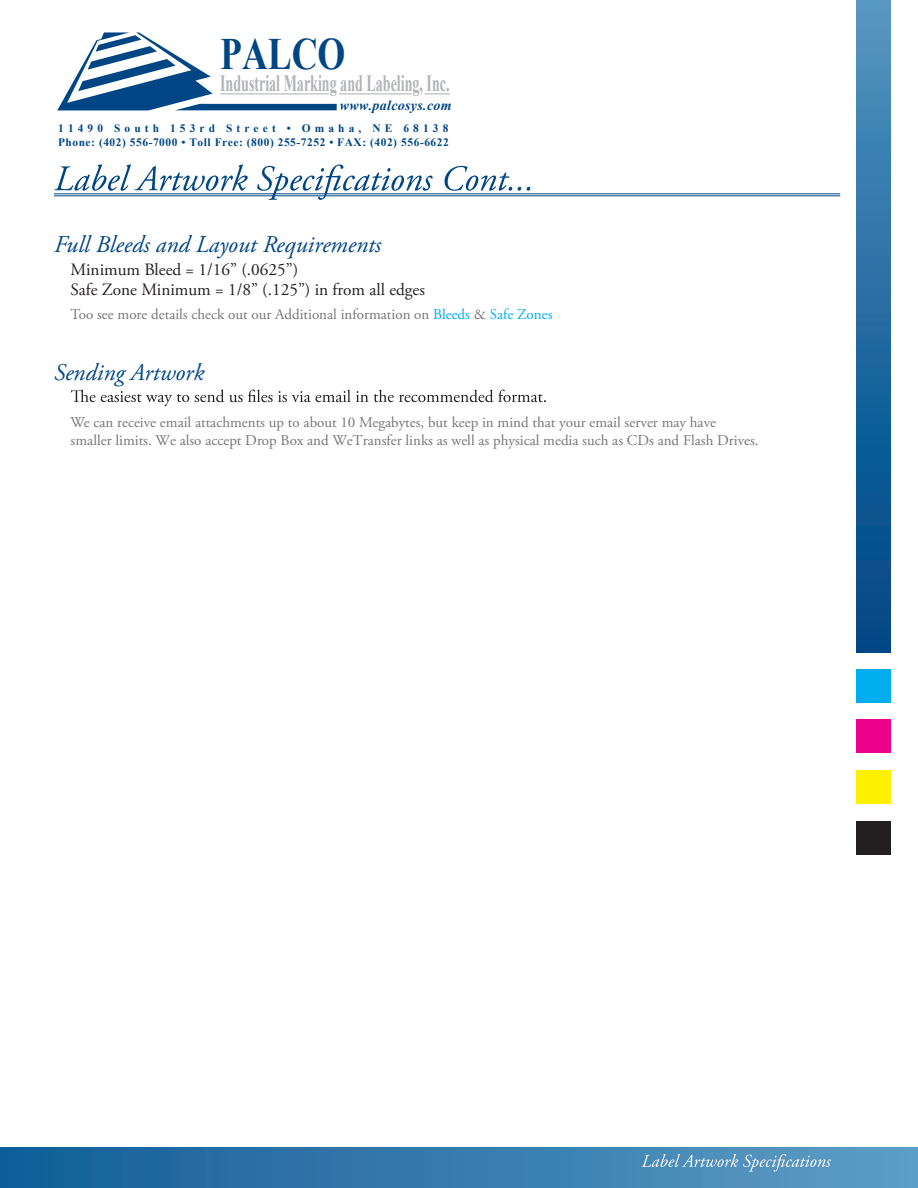
<style>
.page{position:relative;width:918px;height:1188px;background:#fff}
.page>*{position:absolute;margin:0;border:0;box-sizing:border-box;transform-origin:0 0}
.t1{font:700 44.85px "Times New Roman";color:#004684;scale:.8 1}
.t2{font:italic 24px "Adobe Garamond Pro";color:#004684}
.t3{font:700 23.4px "Times New Roman";color:#b2b3b7;scale:.6 1}
.t4{font:17.25px/19.5px "Adobe Garamond Pro";color:#231f20}
.t5{font:15px/18px "Adobe Garamond Pro";color:#757679}
.t6{font:italic 700 13.95px "Times New Roman";letter-spacing:.025em;color:#004684}
.t7{font:700 11.4px/13.6px "Times New Roman";letter-spacing:.05em;color:#004684}
.s1{color:#00aeef}
</style>
<div class="page">
<svg style="left:424px;top:93px;width:26px;height:1px"></svg>
<hr style="left:339px;top:93px;width:72px;height:1px;background:#b2b3b7">
<svg style="left:57px;top:32px;width:280px;height:78px"></svg>
<div style="left:856px;top:0;width:35px;height:652px;background:linear-gradient(to bottom,#5295c0,#004484)"></div>
<div style="left:856px;top:669px;width:35px;height:34px;background:#00aeef"></div>
<div style="left:856px;top:770px;width:35px;height:34px;background:#fff101"></div>
<div style="left:856px;top:720px;width:35px;height:33px;background:#ed028c"></div>
<div style="left:856px;top:821px;width:35px;height:34px;background:#231f20"></div>
<div style="left:0;top:1148px;width:918px;height:40px;background:linear-gradient(to right,#115d97,#5e9dc5)"></div>
<svg style="left:642px;top:1154px;width:189px;height:18px;background:#6aa0c5"></svg>
<svg style="left:54px;top:164px;width:476px;height:36px"></svg>
<hr style="left:54px;top:193px;width:786px;height:1px;background:#004684">
<hr style="left:54px;top:195px;width:786px;height:1px;background:#004684">
<svg style="left:71px;top:390px;width:475px;height:16px"></svg>
<h1 class="t1" style="left:220px;top:23px;width:158px">PALCO</h1>
<h3 class="t3" style="left:220px;top:67px;width:384px">Industrial Marking and Labeling, Inc.</h3>
<p class="t7" style="left:58px;top:121px;width:392px">11490 South 153rd Street • Omaha, NE 68138<br>Phone: (402) 556-7000 • Toll Free: (800) 255-7252 • FAX: (402) 556-6622</p>
<p class="t6" style="left:340px;top:96px;width:114px">www.palcosys.com</p>
<h2 class="t2" style="left:54px;top:230px;width:329px">Full Bleeds and Layout Requirements</h2>
<p class="t4" style="left:71px;top:261px;width:356px">Minimum Bleed = 1/16” (.0625”)<br>Safe Zone Minimum = 1/8” (.125”) in from all edges</p>
<p class="t5" style="left:71px;top:306px;width:483px">Too see more details check out our Additional information on <span class="s1">Bleeds</span> &amp; <span class="s1">Safe Zones</span></p>
<h2 class="t2" style="left:54px;top:358px;width:152px">Sending Artwork</h2>
<p class="t5" style="left:71px;top:413px;width:690px">We can receive email attachments up to about 10 Megabytes, but keep in mind that your email server may have smaller limits. We also accept Drop Box and WeTransfer links as well as physical media such as CDs and Flash Drives.</p>
</div>
